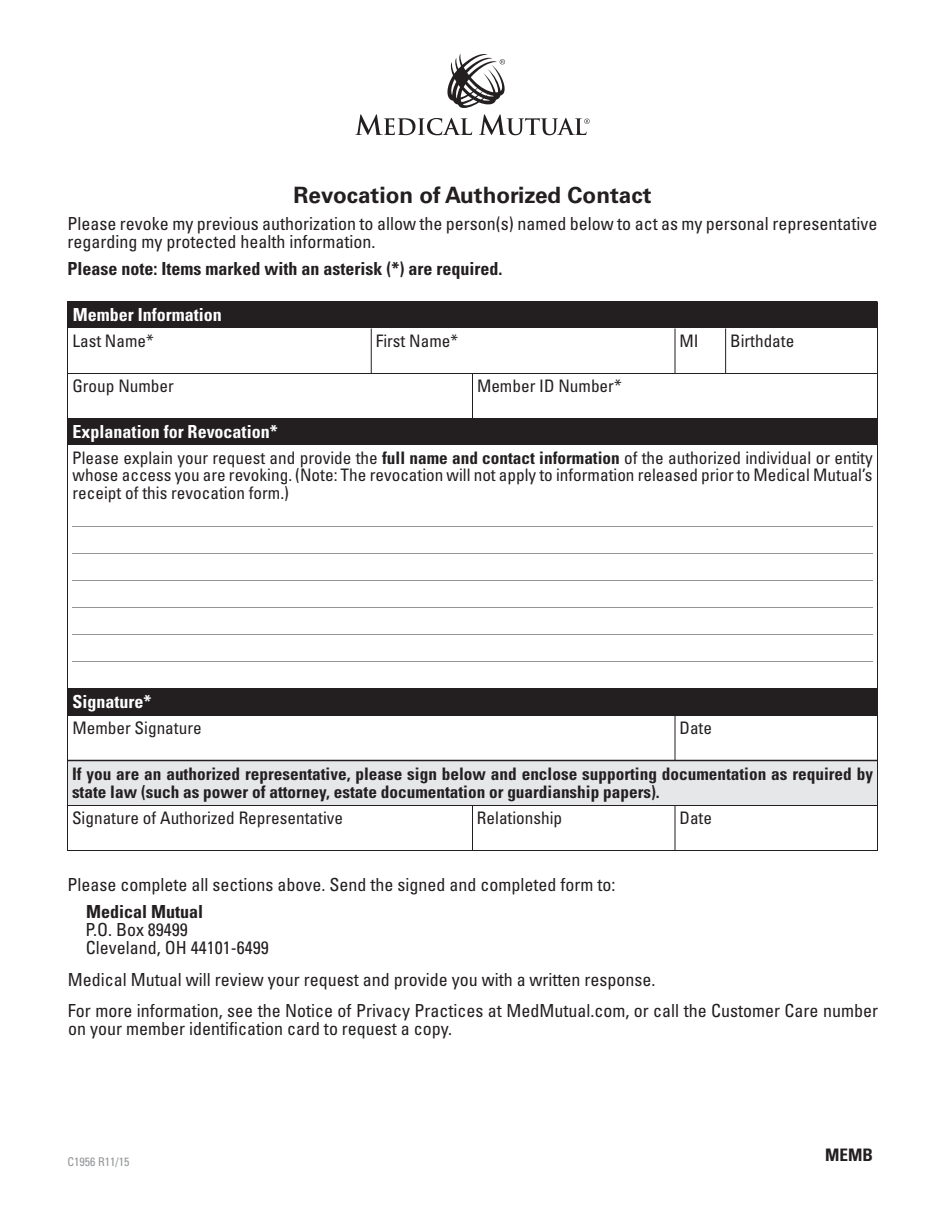
<style>
.page{position:relative;width:945px;height:1215px;background:#fff}
.page>*{position:absolute;margin:0;border:0;box-sizing:border-box;transform-origin:0 0}
.Form_Title{font:700 22.5px "Univers LT Std";color:#231f20}
.Instructions_General{font:condensed 18px/18px "Univers LT Std";color:#231f20}
.Instructions_General-2{font:700 condensed 18px "Univers LT Std";color:#231f20}
.Section_Title{font:700 condensed 18px "Univers LT Std";color:#fff}
.Field_Title{font:condensed 17.25px/18px "Univers LT Std";color:#231f20;text-align:justify}
.Field_Title-2{font:700 condensed 17.25px/18px "Univers LT Std";color:#231f20}
.Section_Title-2{font:700 condensed 17.25px "Univers LT Std";color:#231f20}
.t1{font:condensed 12px "Univers LT Std";color:#939598}
.s1{font-weight:700}
</style>
<div class="page">
<svg style="left:355px;top:54px;width:235px;height:81px"></svg>
<div style="left:68px;top:302px;width:810px;height:26px;background:#231f20"></div>
<div style="left:68px;top:418px;width:810px;height:28px;background:#231f20"></div>
<div style="left:68px;top:688px;width:810px;height:28px;background:#231f20"></div>
<div style="left:68px;top:760px;width:810px;height:46px;background:#e6e7e9"></div>
<hr style="left:68px;top:373px;width:810px;height:1px;background:#231f20">
<hr style="left:371px;top:328px;width:1px;height:46px;background:#231f20">
<hr style="left:675px;top:328px;width:1px;height:46px;background:#231f20">
<hr style="left:725px;top:328px;width:1px;height:46px;background:#231f20">
<hr style="left:472px;top:374px;width:1px;height:44px;background:#231f20">
<hr style="left:72px;top:526px;width:801px;height:1px;background:#939598">
<hr style="left:72px;top:553px;width:801px;height:1px;background:#939598">
<hr style="left:72px;top:580px;width:801px;height:1px;background:#939598">
<hr style="left:72px;top:607px;width:801px;height:1px;background:#939598">
<hr style="left:72px;top:634px;width:801px;height:1px;background:#939598">
<hr style="left:72px;top:661px;width:801px;height:1px;background:#939598">
<hr style="left:675px;top:716px;width:1px;height:44px;background:#231f20">
<hr style="left:68px;top:805px;width:810px;height:1px;background:#231f20">
<hr style="left:472px;top:806px;width:1px;height:44px;background:#231f20">
<hr style="left:675px;top:806px;width:1px;height:44px;background:#231f20">
<hr style="left:68px;top:760px;width:810px;height:1px;background:#231f20">
<p class="Form_Title" style="left:294px;top:181px;width:359px">Revocation of Authorized Contact</p>
<p class="Instructions_General" style="left:68px;top:214px;width:811px">Please revoke my previous authorization to allow the person(s) named below to act as my personal representative regarding my protected health information.</p>
<p class="Instructions_General-2" style="left:68px;top:257px;width:436px">Please note: Items marked with an asterisk (*) are required.</p>
<p class="Section_Title" style="left:73px;top:304px;width:150px">Member Information</p>
<p class="Field_Title" style="left:72px;top:331px;width:83px">Last Name*</p>
<p class="Field_Title" style="left:376px;top:331px;width:84px">First Name*</p>
<p class="Field_Title" style="left:680px;top:331px;width:21px">MI</p>
<p class="Field_Title" style="left:730px;top:331px;width:66px">Birthdate</p>
<p class="Field_Title" style="left:72px;top:376px;width:103px">Group Number</p>
<p class="Field_Title" style="left:477px;top:376px;width:146px">Member ID Number*</p>
<p class="Section_Title" style="left:73px;top:421px;width:207px">Explanation for Revocation*</p>
<p class="Field_Title" style="left:72px;top:448px;width:802px">Please explain your request and provide the <span class="s1">full name and contact information</span> of the authorized individual or entity whose access you are revoking. (Note: The revocation will not apply to information released prior to Medical Mutual’s receipt of this revocation form.)</p>
<p class="Section_Title" style="left:73px;top:691px;width:81px">Signature*</p>
<p class="Field_Title" style="left:72px;top:718px;width:131px">Member Signature</p>
<p class="Field_Title" style="left:679px;top:718px;width:34px">Date</p>
<p class="Field_Title-2" style="left:72px;top:765px;width:803px">If you are an authorized representative, please sign below and enclose supporting documentation as required by state law (such as power of attorney, estate documentation or guardianship papers).</p>
<p class="Field_Title" style="left:72px;top:808px;width:273px">Signature of Authorized Representative</p>
<p class="Field_Title" style="left:477px;top:808px;width:87px">Relationship</p>
<p class="Field_Title" style="left:679px;top:808px;width:34px">Date</p>
<p class="Instructions_General" style="left:68px;top:875px;width:549px">Please complete all sections above. Send the signed and completed form to:</p>
<p class="Instructions_General-2" style="left:86px;top:901px;width:118px">Medical Mutual</p>
<p class="Instructions_General" style="left:86px;top:920px;width:104px">P.O. Box 89499</p>
<p class="Instructions_General" style="left:86px;top:938px;width:184px">Cleveland, OH 44101-6499</p>
<p class="Instructions_General" style="left:68px;top:970px;width:589px">Medical Mutual will review your request and provide you with a written response.</p>
<p class="Instructions_General" style="left:68px;top:1001px;width:812px">For more information, see the Notice of Privacy Practices at MedMutual.com, or call the Customer Care number on your member identification card to request a copy.</p>
<p class="t1" style="left:68px;top:1154px;width:63px">C1956 R11/15</p>
<p class="Section_Title-2" style="left:825px;top:1144px;width:49px">MEMB</p>
</div>
